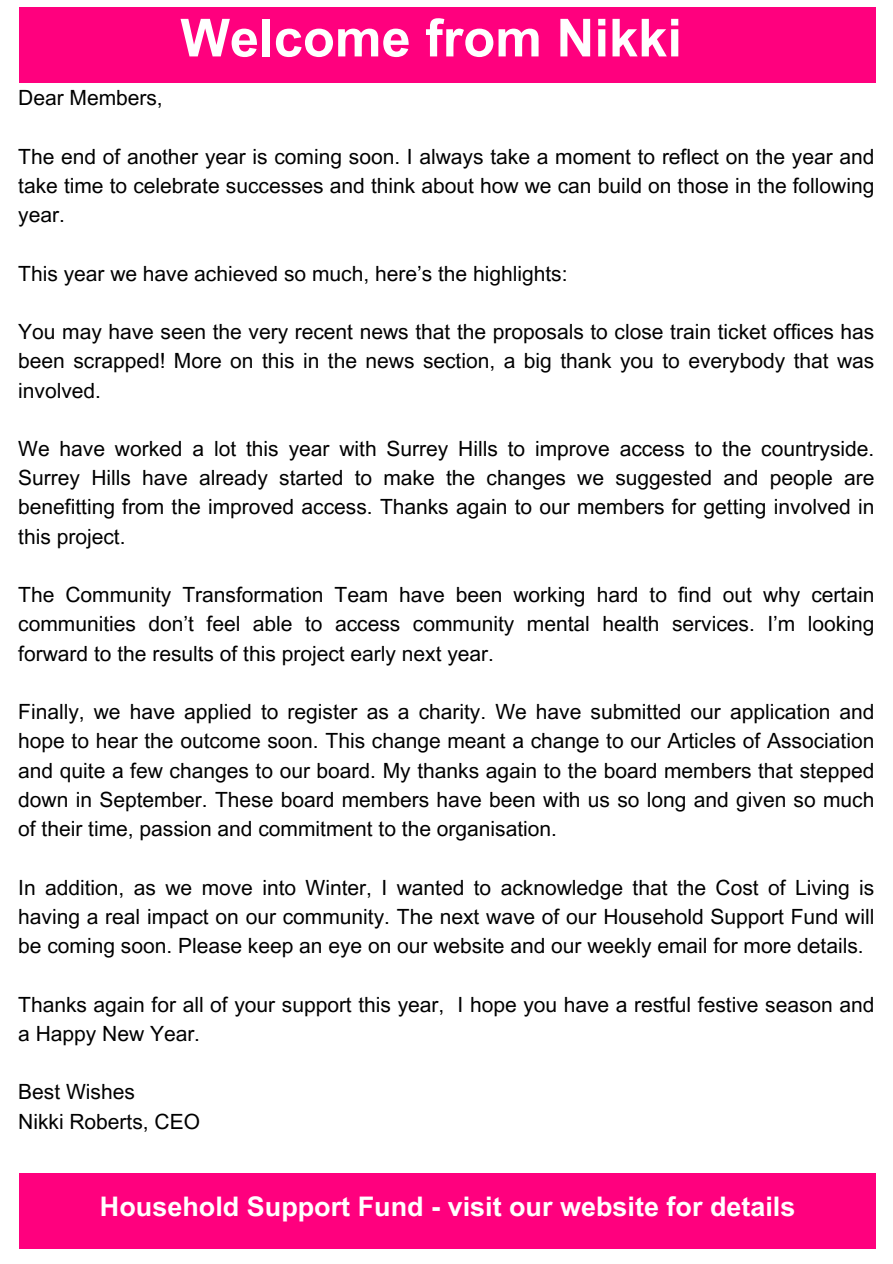
<style>
.page{position:relative;width:893px;height:1264px;background:#fff}
.page>*{position:absolute;margin:0;border:0;box-sizing:border-box;transform-origin:0 0}
.t1{font:700 52.5px "Arial MT Pro";color:#fff}
.t2{font:700 27px "Arial MT Pro";color:#fff}
.t3{font:21px/29.2px "Arial MT Pro";color:#000;text-align:justify}
</style>
<div class="page">
<div style="left:20px;top:7px;width:855px;height:76px;background:#ff007e"></div>
<div style="left:20px;top:1173px;width:855px;height:75px;background:#ff007e"></div>
<p class="t3" style="left:18px;top:86px;width:146px">Dear Members,</p>
<p class="t1" style="left:180px;top:18px;width:503px">Welcome from Nikki</p>
<p class="t3" style="left:18px;top:144px;width:857px">The end of another year is coming soon. I always take a moment to reflect on the year and take time to celebrate successes and think about how we can build on those in the following year.</p>
<p class="t3" style="left:18px;top:261px;width:550px">This year we have achieved so much, here’s the highlights:</p>
<p class="t3" style="left:18px;top:320px;width:857px">You may have seen the very recent news that the proposals to close train ticket offices has been scrapped! More on this in the news section, a big thank you to everybody that was involved.</p>
<p class="t3" style="left:18px;top:436px;width:857px">We have worked a lot this year with Surrey Hills to improve access to the countryside.<br>Surrey Hills have already started to make the changes we suggested and people are benefitting from the improved access. Thanks again to our members for getting involved in this project.</p>
<p class="t3" style="left:18px;top:583px;width:857px">The Community Transformation Team have been working hard to find out why certain communities don’t feel able to access community mental health services. I’m looking forward to the results of this project early next year.</p>
<p class="t3" style="left:18px;top:699px;width:857px">Finally, we have applied to register as a charity. We have submitted our application and hope to hear the outcome soon. This change meant a change to our Articles of Association and quite a few changes to our board. My thanks again to the board members that stepped down in September. These board members have been with us so long and given so much of their time, passion and commitment to the organisation.</p>
<p class="t3" style="left:18px;top:875px;width:857px">In addition, as we move into Winter, I wanted to acknowledge that the Cost of Living is having a real impact on our community. The next wave of our Household Support Fund will be coming soon. Please keep an eye on our website and our weekly email for more details.</p>
<p class="t3" style="left:18px;top:992px;width:857px">Thanks again for all of your support this year, I hope you have a restful festive season and a Happy New Year.</p>
<p class="t3" style="left:18px;top:1079px;width:118px">Best Wishes</p>
<p class="t3" style="left:18px;top:1109px;width:183px">Nikki Roberts, CEO</p>
<p class="t2" style="left:100px;top:1196px;width:697px">Household Support Fund - visit our website for details</p>
</div>
